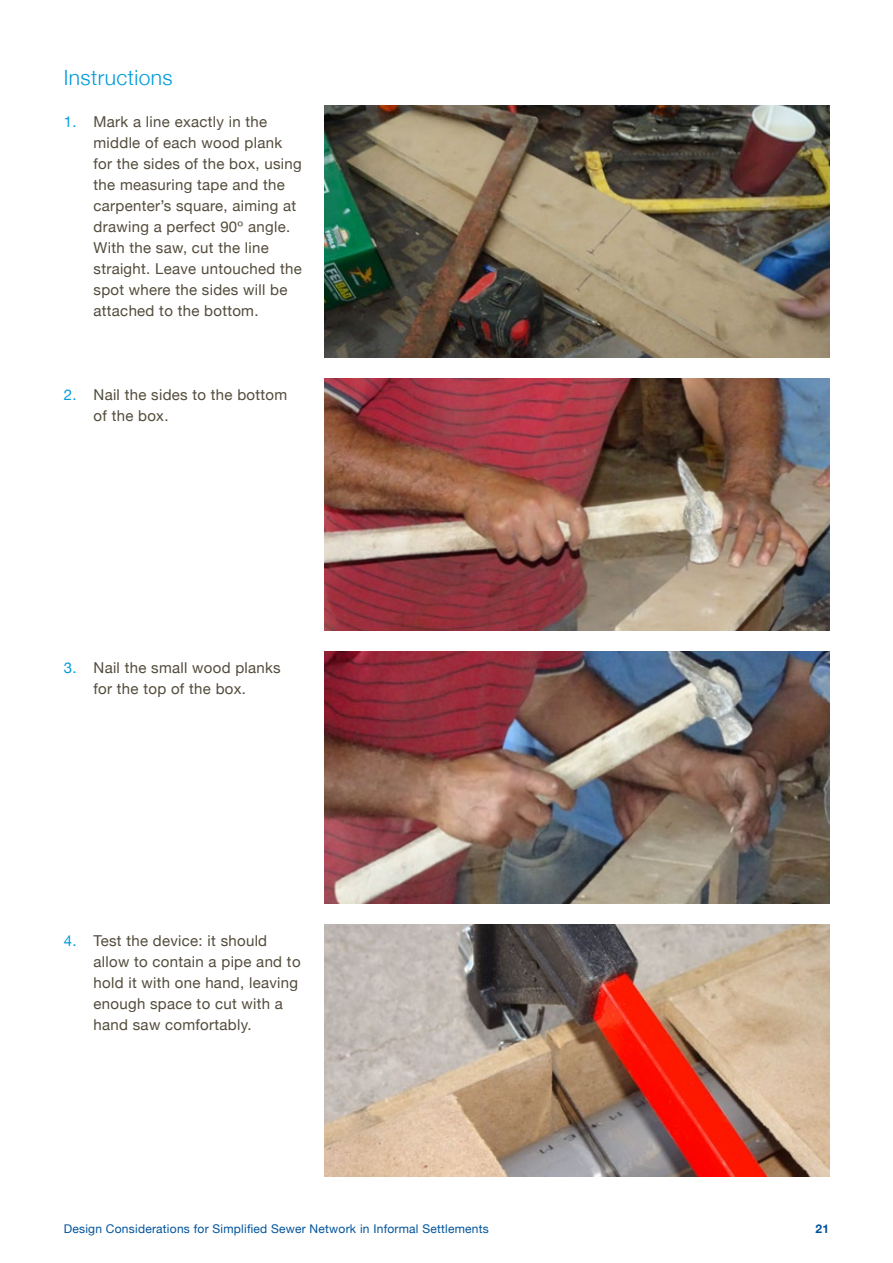
<style>
.page{position:relative;width:893px;height:1263px;background:#fff}
.page>*{position:absolute;margin:0;border:0;box-sizing:border-box;transform-origin:0 0}
.t1{font:300 21px "Helvetica Neue";letter-spacing:.02em;color:#009bdb}
.t2{font:15px/21px "Helvetica Neue";letter-spacing:.02em;color:#534c3c}
.t3{font:12px "Helvetica Neue";letter-spacing:.02em;color:#00539b}
.t4{font:700 12px "Helvetica Neue";color:#00539b}
.s1{color:#009bdb}
</style>
<div class="page">
<img style="left:325px;top:925px;width:504px;height:252px">
<img style="left:325px;top:379px;width:504px;height:252px">
<img style="left:325px;top:652px;width:504px;height:252px">
<img style="left:325px;top:106px;width:504px;height:252px">
<h1 class="t1" style="left:64px;top:60px;width:110px">Instructions</h1>
<p class="t2" style="left:94px;top:112px;width:210px;text-indent:-30px"><span class="s1">1.</span> Mark a line exactly in the middle of each wood plank for the sides of the box, using the measuring tape and the carpenter’s square, aiming at drawing a perfect 90º angle.<br>With the saw, cut the line straight. Leave untouched the spot where the sides will be attached to the bottom.</p>
<p class="t2" style="left:94px;top:385px;width:195px;text-indent:-30px"><span class="s1">2.</span> Nail the sides to the bottom of the box.</p>
<p class="t2" style="left:64px;top:658px;width:219px;text-align:center"><span class="s1">3.</span> Nail the small wood planks for the top of the box.</p>
<p class="t2" style="left:94px;top:931px;width:209px;text-indent:-30px"><span class="s1">4.</span> Test the device: it should allow to contain a pipe and to hold it with one hand, leaving enough space to cut with a hand saw comfortably.</p>
<p class="t3" style="left:64px;top:1220px;width:427px">Design Considerations for Simplified Sewer Network in Informal Settlements</p>
<p class="t4" style="left:816px;top:1219px;width:15px">21</p>
</div>
